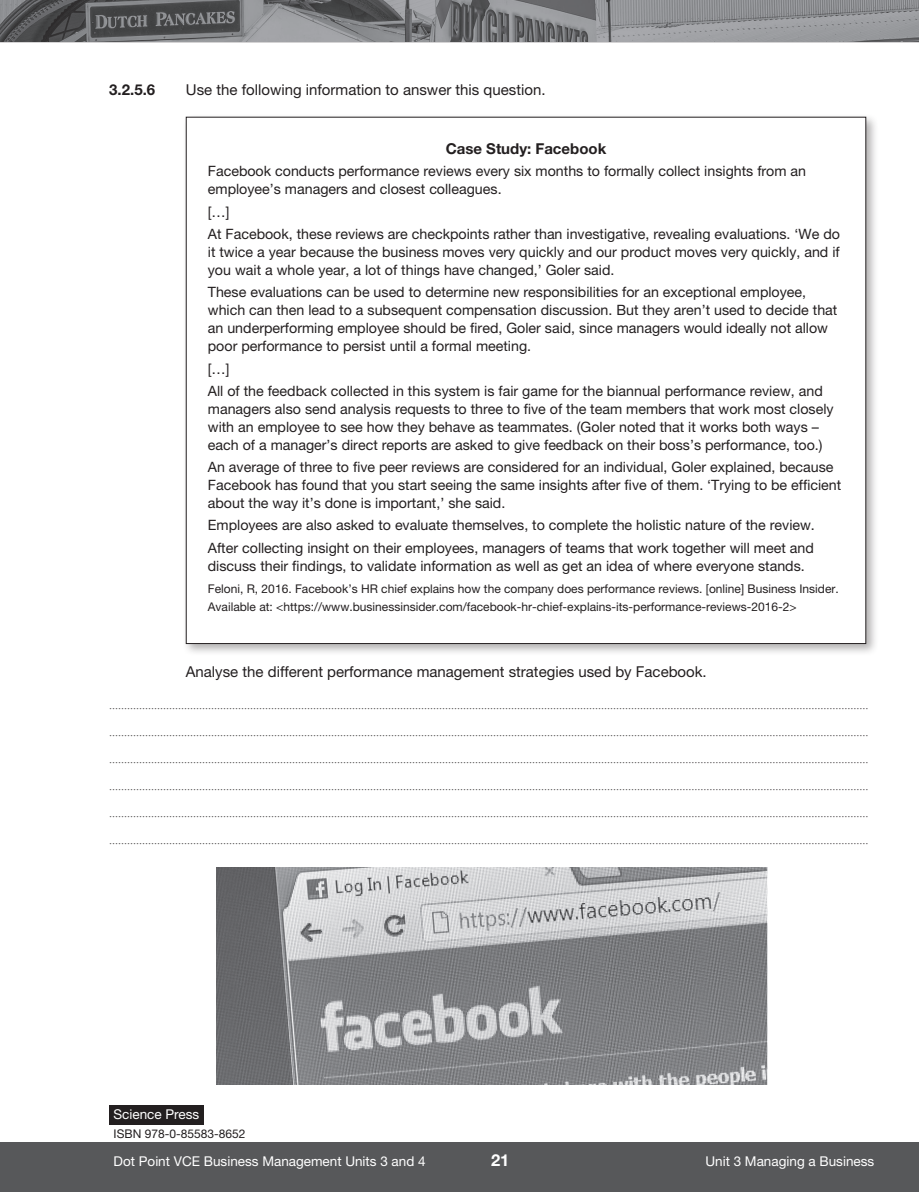
<style>
.page{position:relative;width:919px;height:1192px;background:#fff}
.page>*{position:absolute;margin:0;border:0;box-sizing:border-box;transform-origin:0 0}
.t1{font:700 16.5px "Helvetica Neue LT Pro";color:#fff}
.t2{font:15px "Helvetica Neue LT Pro";color:#231f20}
.t3{font:700 15px "Helvetica Neue LT Pro";color:#231f20}
.t4{font:14.25px/18px "Helvetica Neue LT Pro";color:#231f20}
.t5{font:13.5px "Helvetica Neue LT Pro";color:#fff}
.t6{font:12px "Times New Roman";color:#231f20}
.t7{font:12px/18px "Helvetica Neue LT Pro";color:#231f20}
</style>
<div class="page">
<div style="left:182px;top:113px;width:696px;height:543px;background:#231f20;opacity:.35"></div>
<div style="left:186px;top:117px;width:680px;height:526px;background:#fff"></div>
<img style="left:216px;top:867px;width:552px;height:216px">
<div style="left:0;top:1141px;width:919px;height:50px;background:#57585a"></div>
<hr style="left:0;top:41px;width:919px;height:1px;background:#231f20">
<div style="left:109px;top:1104px;width:95px;height:19px;background:#231f20"></div>
<img style="left:0;top:0;width:919px;height:41px">
<p class="t3" style="left:109px;top:80px;width:47px">3.2.5.6</p>
<p class="t2" style="left:186px;top:80px;width:361px">Use the following information to answer this question.</p>
<p class="t3" style="left:446px;top:139px;width:162px">Case Study: Facebook</p>
<p class="t4" style="left:208px;top:162px;width:600px">Facebook conducts performance reviews every six months to formally collect insights from an employee’s managers and closest colleagues.</p>
<p class="t4" style="left:208px;top:200px;width:634px;line-height:22.2px">[…]<br>At Facebook, these reviews are checkpoints rather than investigative, revealing evaluations. ‘We do</p>
<p class="t4" style="left:208px;top:243px;width:633px">it twice a year because the business moves very quickly and our product moves very quickly, and if you wait a whole year, a lot of things have changed,’ Goler said.</p>
<p class="t4" style="left:208px;top:283px;width:631px">These evaluations can be used to determine new responsibilities for an exceptional employee, which can then lead to a subsequent compensation discussion. But they aren’t used to decide that an underperforming employee should be fired, Goler said, since managers would ideally not allow poor performance to persist until a formal meeting.</p>
<p class="t4" style="left:208px;top:357px;width:616px;line-height:22.2px">[…]<br>All of the feedback collected in this system is fair game for the biannual performance review, and</p>
<p class="t4" style="left:208px;top:399px;width:627px">managers also send analysis requests to three to five of the team members that work most closely with an employee to see how they behave as teammates. (Goler noted that it works both ways – each of a manager’s direct reports are asked to give feedback on their boss’s performance, too.)</p>
<p class="t4" style="left:208px;top:458px;width:635px">An average of three to five peer reviews are considered for an individual, Goler explained, because<br>Facebook has found that you start seeing the same insights after five of them. ‘Trying to be efficient about the way it’s done is important,’ she said.</p>
<p class="t4" style="left:208px;top:514px;width:609px;line-height:22.2px">Employees are also asked to evaluate themselves, to complete the holistic nature of the review.<br>After collecting insight on their employees, managers of teams that work together will meet and</p>
<p class="t4" style="left:208px;top:556px;width:598px">discuss their findings, to validate information as well as get an idea of where everyone stands.</p>
<p class="t7" style="left:208px;top:579px;width:632px">Feloni, R, 2016. Facebook’s HR chief explains how the company does performance reviews. [online] Business Insider.<br>Available at: &lt;https://www.businessinsider.com/facebook-hr-chief-explains-its-performance-reviews-2016-2&gt;</p>
<p class="t2" style="left:186px;top:663px;width:522px">Analyse the different performance management strategies used by Facebook.</p>
<p class="t6" style="left:109px;top:696px;width:761px">.............................................................................................................................................................................................................................................................</p>
<p class="t6" style="left:109px;top:723px;width:761px">.............................................................................................................................................................................................................................................................</p>
<p class="t6" style="left:109px;top:750px;width:761px">.............................................................................................................................................................................................................................................................</p>
<p class="t6" style="left:109px;top:777px;width:761px">.............................................................................................................................................................................................................................................................</p>
<p class="t6" style="left:109px;top:804px;width:761px">.............................................................................................................................................................................................................................................................</p>
<p class="t6" style="left:109px;top:831px;width:761px">.............................................................................................................................................................................................................................................................</p>
<p class="t5" style="left:114px;top:1106px;width:87px">Science Press</p>
<p class="t7" style="left:114px;top:1124px;width:133px">ISBN 978-0-85583-8652</p>
<p class="t5" style="left:114px;top:1152px;width:314px">Dot Point VCE Business Management Units 3 and 4</p>
<h1 class="t1" style="left:491px;top:1149px;width:20px">21</h1>
<p class="t5" style="left:705px;top:1152px;width:170px">Unit 3 Managing a Business</p>
</div>
